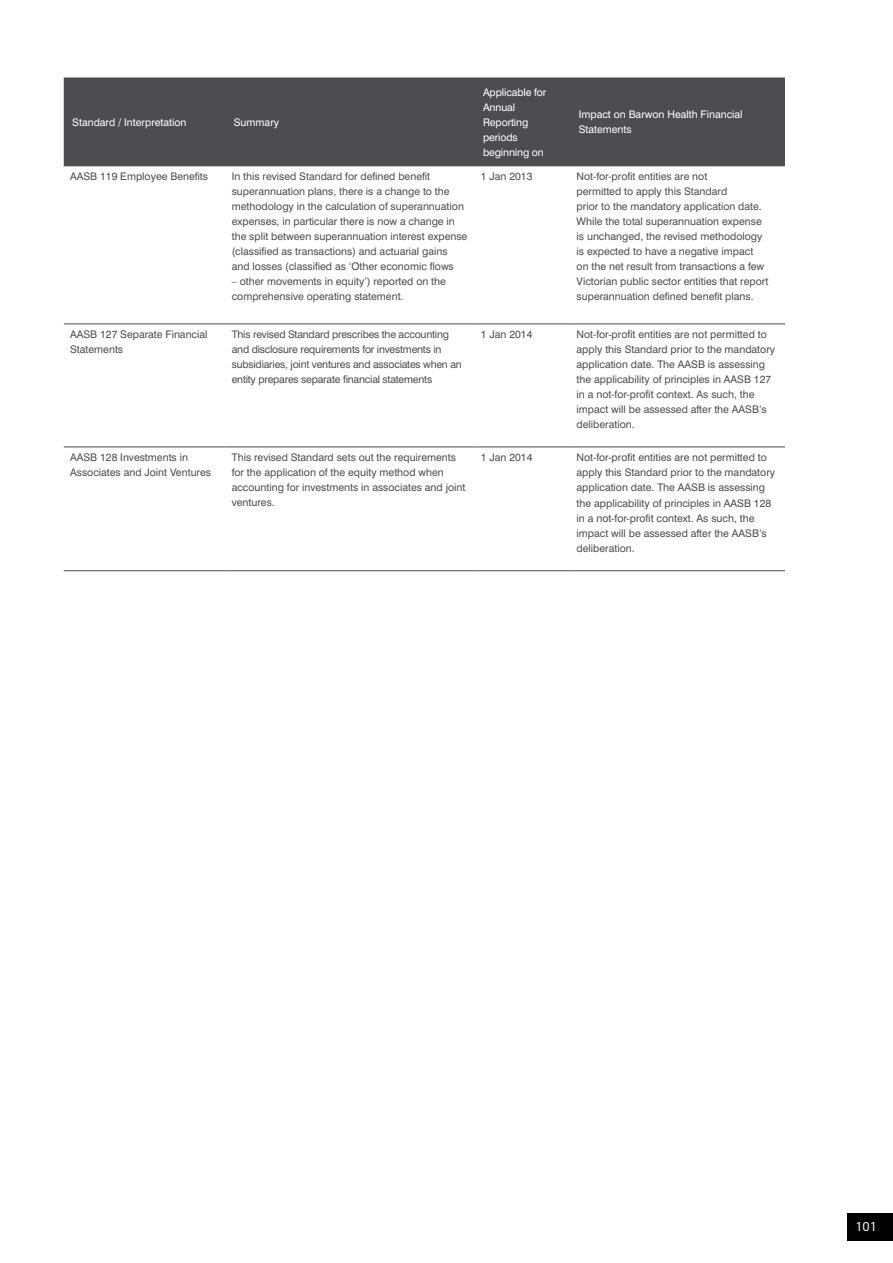
<style>
.page{position:relative;width:893px;height:1263px;background:#fff}
.page>*{position:absolute;margin:0;border:0;box-sizing:border-box;transform-origin:0 0}
.t1{font:12px "Neo Sans";color:#fff}
.t2{font:10.5px/15px "Swiss 721 BT";color:#4d4d4f}
.t3{font:10.5px/15px "Swiss 721 BT";letter-spacing:-.02em;color:#4d4d4f}
.t4{font:10.5px/15px "Swiss 721 BT";color:#fff}
</style>
<div class="page">
<div style="left:64px;top:79px;width:721px;height:86px;background:#4d4d4f"></div>
<hr style="left:64px;top:78px;width:161px;height:1px;background:#4d4d4f">
<hr style="left:225px;top:78px;width:250px;height:1px;background:#4d4d4f">
<hr style="left:475px;top:78px;width:95px;height:1px;background:#4d4d4f">
<hr style="left:570px;top:78px;width:215px;height:1px;background:#4d4d4f">
<hr style="left:64px;top:165px;width:161px;height:1px;background:#4d4d4f">
<hr style="left:225px;top:165px;width:250px;height:1px;background:#4d4d4f">
<hr style="left:475px;top:165px;width:95px;height:1px;background:#4d4d4f">
<hr style="left:570px;top:165px;width:215px;height:1px;background:#4d4d4f">
<hr style="left:64px;top:323px;width:161px;height:1px;background:#4d4d4f">
<hr style="left:225px;top:323px;width:250px;height:1px;background:#4d4d4f">
<hr style="left:475px;top:323px;width:95px;height:1px;background:#4d4d4f">
<hr style="left:570px;top:323px;width:215px;height:1px;background:#4d4d4f">
<hr style="left:64px;top:447px;width:161px;height:1px;background:#4d4d4f">
<hr style="left:225px;top:447px;width:250px;height:1px;background:#4d4d4f">
<hr style="left:475px;top:447px;width:95px;height:1px;background:#4d4d4f">
<hr style="left:570px;top:447px;width:215px;height:1px;background:#4d4d4f">
<hr style="left:64px;top:570px;width:161px;height:1px;background:#4d4d4f">
<hr style="left:225px;top:570px;width:250px;height:1px;background:#4d4d4f">
<hr style="left:475px;top:570px;width:95px;height:1px;background:#4d4d4f">
<hr style="left:570px;top:570px;width:215px;height:1px;background:#4d4d4f">
<div style="left:847px;top:1213px;width:46px;height:27px;background:#000"></div>
<p class="t4" style="left:72px;top:115px;width:116px">Standard / Interpretation</p>
<p class="t4" style="left:234px;top:115px;width:47px">Summary</p>
<p class="t2" style="left:70px;top:169px;width:139px">AASB 119 Employee Benefits</p>
<p class="t2" style="left:232px;top:169px;width:237px">In this revised Standard for defined benefit superannuation plans, there is a change to the methodology in the calculation of superannuation expenses, in particular there is now a change in the split between superannuation interest expense (classified as transactions) and actuarial gains and losses (classified as ‘Other economic flows</p>
<p class="t2" style="left:232px;top:274px;width:216px">– other movements in equity’) reported on the comprehensive operating statement.</p>
<p class="t4" style="left:483px;top:85px;width:65px">Applicable for<br>Annual<br>Reporting periods beginning on</p>
<p class="t4" style="left:579px;top:107px;width:165px">Impact on Barwon Health Financial<br>Statements</p>
<p class="t2" style="left:481px;top:169px;width:53px">1 Jan 2013</p>
<p class="t2" style="left:577px;top:169px;width:193px">Not-for-profit entities are not<br>permitted to apply this Standard<br>prior to the mandatory application date.<br>While the total superannuation expense is unchanged, the revised methodology is expected to have a negative impact<br>on the net result from transactions a few Victorian public sector entities that report superannuation defined benefit plans.</p>
<p class="t2" style="left:70px;top:327px;width:139px">AASB 127 Separate Financial<br>Statements</p>
<p class="t3" style="left:232px;top:327px;width:232px">This revised Standard prescribes the accounting and disclosure requirements for investments in subsidiaries, joint ventures and associates when an entity prepares separate financial statements</p>
<p class="t2" style="left:481px;top:327px;width:53px">1 Jan 2014</p>
<p class="t2" style="left:577px;top:327px;width:200px">Not-for-profit entities are not permitted to apply this Standard prior to the mandatory application date. The AASB is assessing the applicability of principles in AASB 127 in a not-for-profit context. As such, the impact will be assessed after the AASB’s deliberation.</p>
<p class="t2" style="left:70px;top:450px;width:142px">AASB 128 Investments in<br>Associates and Joint Ventures</p>
<p class="t2" style="left:232px;top:450px;width:235px">This revised Standard sets out the requirements for the application of the equity method when accounting for investments in associates and joint ventures.</p>
<p class="t2" style="left:481px;top:450px;width:53px">1 Jan 2014</p>
<p class="t2" style="left:577px;top:450px;width:200px">Not-for-profit entities are not permitted to apply this Standard prior to the mandatory application date. The AASB is assessing the applicability of principles in AASB 128 in a not-for-profit context. As such, the impact will be assessed after the AASB’s deliberation.</p>
<p class="t1" style="left:855px;top:1219px;width:23px">101</p>
</div>
